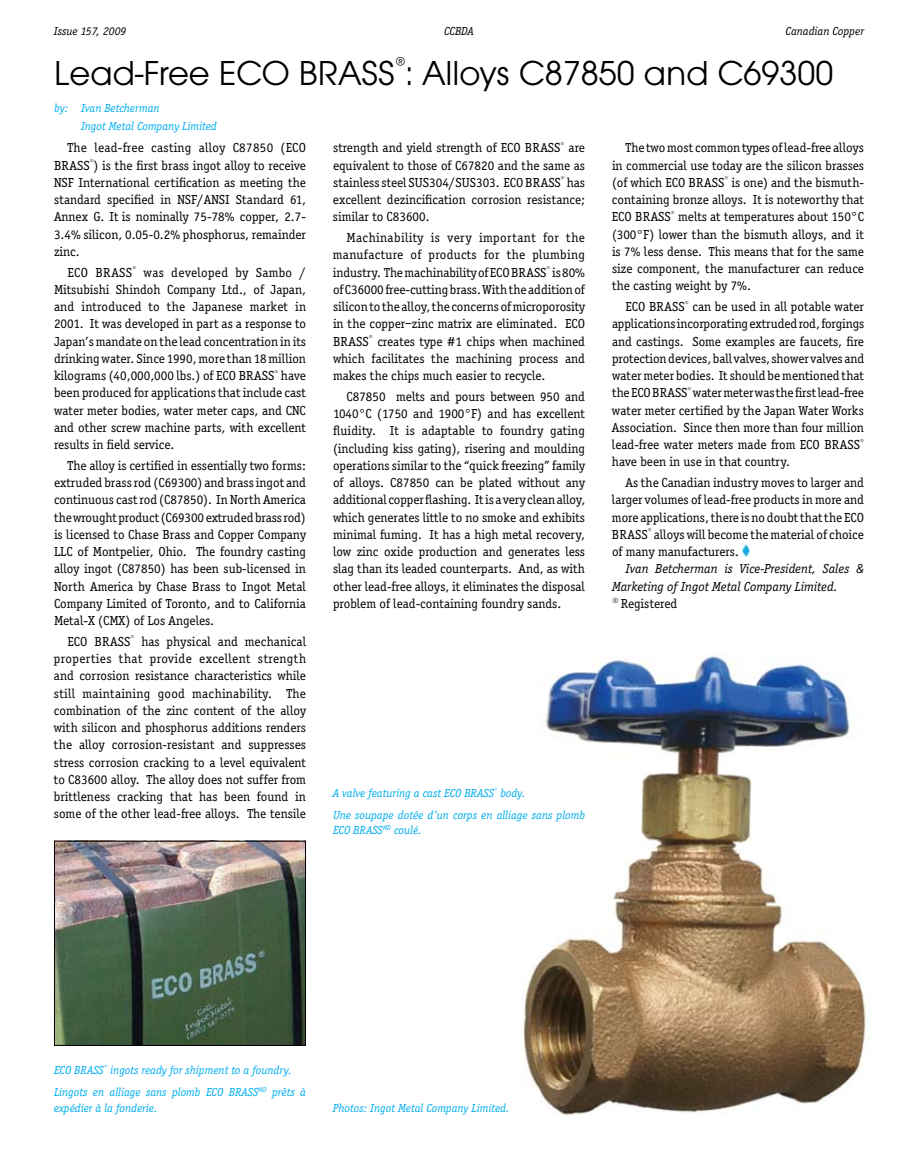
<style>
.page{position:relative;width:918px;height:1175px;background:#fff}
.page>*{position:absolute;margin:0;border:0;box-sizing:border-box;transform-origin:0 0}
.t1{font:36px "Avant Garde Goth EFOP";color:#000}
.t2{font:13.5px/17.2px "Officina Serif EFOP";color:#000;text-align:justify}
.t3{font:italic 13.5px/17.2px "Officina Serif EFOP";color:#000}
.t4{font:italic 12px/21.8px "Officina Serif EFOP";color:#00aeef}
.t5{font:italic 12px "Officina Serif EFOP";color:#000}
</style>
<div class="page">
<img style="left:523px;top:654px;width:344px;height:461px">
<img style="left:56px;top:842px;width:248px;height:201px">
<div style="left:54px;top:840px;width:252px;height:205px;border:1px solid #000"></div>
<svg style="left:742px;top:544px;width:7px;height:12px"></svg>
<p class="t5" style="left:54px;top:25px;width:74px">Issue 157, 2009</p>
<p class="t5" style="left:444px;top:25px;width:31px">CCBDA</p>
<p class="t5" style="left:786px;top:25px;width:80px">Canadian Copper</p>
<h1 class="t1" style="left:54px;top:52px;width:781px">Lead-Free ECO BRASS<sup>®</sup>: Alloys C87850 and C69300</h1>
<p class="t4" style="left:81px;top:99px;width:137px;line-height:17.7px;text-indent:-27px">by: Ivan Betcherman<br>Ingot Metal Company Limited</p>
<p class="t2" style="left:54px;top:139px;width:254px;text-indent:14px">The lead-free casting alloy C87850 (ECO BRASS<sup>®</sup>) is the first brass ingot alloy to receive NSF International certification as meeting the standard specified in NSF/ANSI Standard 61, Annex G. It is nominally 75-78% copper, 2.7- 3.4% silicon, 0.05-0.2% phosphorus, remainder zinc.</p>
<p class="t2" style="left:54px;top:264px;width:254px;text-indent:13px">ECO BRASS<sup>®</sup> was developed by Sambo / Mitsubishi Shindoh Company Ltd., of Japan, and introduced to the Japanese market in 2001. It was developed in part as a response to Japan’s mandate on the lead concentration in its drinking water. Since 1990, more than 18 million kilograms (40,000,000 lbs.) of ECO BRASS<sup>®</sup> have been produced for applications that include cast water meter bodies, water meter caps, and CNC and other screw machine parts, with excellent results in field service.</p>
<p class="t2" style="left:54px;top:457px;width:254px;text-indent:14px">The alloy is certified in essentially two forms: extruded brass rod (C69300) and brass ingot and continuous cast rod (C87850). In North America the wrought product (C69300 extruded brass rod) is licensed to Chase Brass and Copper Company LLC of Montpelier, Ohio. The foundry casting alloy ingot (C87850) has been sub-licensed in North America by Chase Brass to Ingot Metal Company Limited of Toronto, and to California Metal-X (CMX) of Los Angeles.</p>
<p class="t2" style="left:54px;top:633px;width:254px;text-indent:14px">ECO BRASS<sup>®</sup> has physical and mechanical properties that provide excellent strength and corrosion resistance characteristics while still maintaining good machinability. The combination of the zinc content of the alloy with silicon and phosphorus additions renders the alloy corrosion-resistant and suppresses stress corrosion cracking to a level equivalent to C83600 alloy. The alloy does not suffer from brittleness cracking that has been found in some of the other lead-free alloys. The tensile</p>
<p class="t2" style="left:333px;top:139px;width:254px">strength and yield strength of ECO BRASS<sup>®</sup> are equivalent to those of C67820 and the same as stainless steel SUS304/SUS303. ECO BRASS<sup>®</sup> has excellent dezincification corrosion resistance; similar to C83600.</p>
<p class="t2" style="left:333px;top:229px;width:254px;text-indent:14px">Machinability is very important for the manufacture of products for the plumbing industry. The machinability of ECO BRASS<sup>®</sup> is 80% of C36000 free-cutting brass. With the addition of silicon to the alloy, the concerns of microporosity in the copper–zinc matrix are eliminated. ECO BRASS<sup>®</sup> creates type #1 chips when machined which facilitates the machining process and makes the chips much easier to recycle.</p>
<p class="t2" style="left:333px;top:388px;width:254px;text-indent:14px">C87850 melts and pours between 950 and 1040°C (1750 and 1900°F) and has excellent fluidity. It is adaptable to foundry gating (including kiss gating), risering and moulding operations similar to the “quick freezing” family of alloys. C87850 can be plated without any additional copper flashing. It is a very clean alloy, which generates little to no smoke and exhibits minimal fuming. It has a high metal recovery, low zinc oxide production and generates less slag than its leaded counterparts. And, as with other lead-free alloys, it eliminates the disposal problem of lead-containing foundry sands.</p>
<p class="t2" style="left:612px;top:139px;width:254px;text-indent:14px">The two most common types of lead-free alloys in commercial use today are the silicon brasses (of which ECO BRASS<sup>®</sup> is one) and the bismuth&shy;containing bronze alloys. It is noteworthy that ECO BRASS<sup>®</sup> melts at temperatures about 150°C (300°F) lower than the bismuth alloys, and it is 7% less dense. This means that for the same size component, the manufacturer can reduce the casting weight by 7%.</p>
<p class="t2" style="left:612px;top:298px;width:254px;text-indent:14px">ECO BRASS<sup>®</sup> can be used in all potable water applications incorporating extruded rod, forgings and castings. Some examples are faucets, fire protection devices, ball valves, shower valves and water meter bodies. It should be mentioned that the ECO BRASS<sup>®</sup> water meter was the first lead-free water meter certified by the Japan Water Works Association. Since then more than four million lead-free water meters made from ECO BRASS<sup>® </sup>have been in use in that country.</p>
<p class="t2" style="left:612px;top:474px;width:254px;text-indent:14px">As the Canadian industry moves to larger and larger volumes of lead-free products in more and more applications, there is no doubt that the ECO BRASS<sup>®</sup> alloys will become the material of choice of many manufacturers.</p>
<p class="t3" style="left:612px;top:560px;width:253px;text-indent:14px">Ivan Betcherman is Vice-President, Sales &amp;<br>Marketing of Ingot Metal Company Limited.</p>
<p class="t2" style="left:612px;top:595px;width:67px">® Registered</p>
<p class="t4" style="left:333px;top:782px;width:254px">A valve featuring a cast ECO BRASS<sup>®</sup> body.<br>Une soupape dotée d’un corps en alliage sans plomb</p>
<p class="t4" style="left:333px;top:819px;width:90px">ECO BRASS<sup>MD</sup> coulé.</p>
<p class="t4" style="left:54px;top:1059px;width:254px">ECO BRASS<sup>®</sup> ingots ready for shipment to a foundry.<br>Lingots en alliage sans plomb ECO BRASS<sup>MD</sup> prêts à</p>
<p class="t4" style="left:54px;top:1097px;width:105px">expédier à la fonderie.</p>
<p class="t4" style="left:333px;top:1097px;width:178px">Photos: Ingot Metal Company Limited.</p>
</div>
